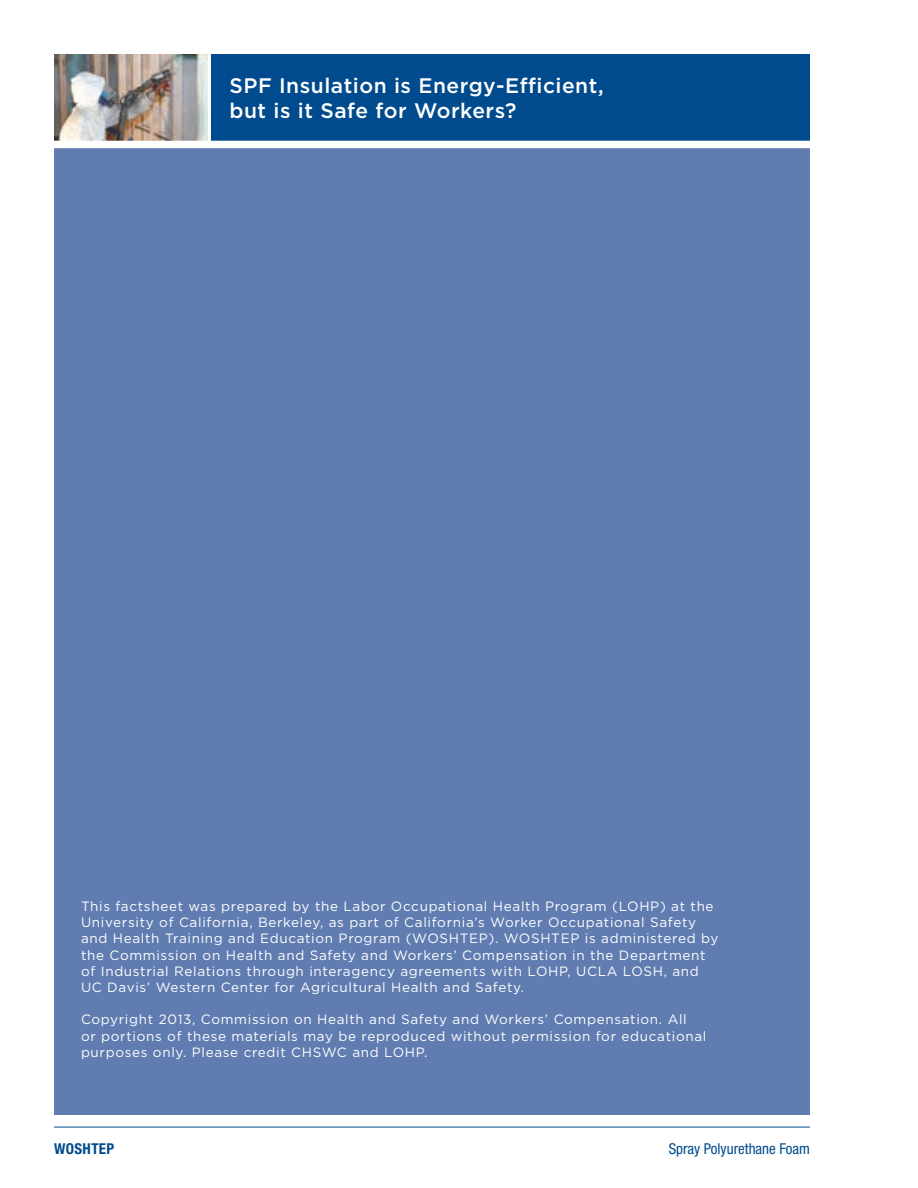
<style>
.page{position:relative;width:918px;height:1188px;background:#fff}
.page>*{position:absolute;margin:0;border:0;box-sizing:border-box;transform-origin:0 0}
.t1{font:500 21px/25.2px "Gotham";letter-spacing:.025em;color:#fff}
.t2{font:condensed 15px "Helvetica Neue LT Std";color:#004b8d}
.t3{font:700 condensed 15px "Helvetica Neue LT Std";letter-spacing:.025em;color:#004b8d}
.t4{font:13.5px/16.2px "Gotham";letter-spacing:.05em;color:#fff}
</style>
<div class="page">
<hr style="left:54px;top:1127px;width:756px;height:1px;background:#004b8d">
<div style="left:209px;top:54px;width:601px;height:87px;background:#004b8d"></div>
<img style="left:54px;top:54px;width:154px;height:87px">
<hr style="left:208px;top:54px;width:3px;height:87px;background:#fff">
<div style="left:54px;top:141px;width:756px;height:974px;background:#607cb0"></div>
<div style="left:54px;top:141px;width:756px;height:7px;background:#fff"></div>
<h1 class="t1" style="left:230px;top:73px;width:376px">SPF Insulation is Energy-Efficient, but is it Safe for Workers?</h1>
<p class="t4" style="left:81px;top:898px;width:639px">This factsheet was prepared by the Labor Occupational Health Program (LOHP) at the University of California, Berkeley, as part of California’s Worker Occupational Safety and Health Training and Education Program (WOSHTEP). WOSHTEP is administered by the Commission on Health and Safety and Workers’ Compensation in the Department of Industrial Relations through interagency agreements with LOHP, UCLA LOSH, and UC Davis’ Western Center for Agricultural Health and Safety.</p>
<p class="t4" style="left:81px;top:1011px;width:627px">Copyright 2013, Commission on Health and Safety and Workers’ Compensation. All<br>or portions of these materials may be reproduced without permission for educational purposes only. Please credit CHSWC and LOHP.</p>
<p class="t3" style="left:54px;top:1140px;width:62px">WOSHTEP</p>
<p class="t2" style="left:669px;top:1140px;width:143px">Spray Polyurethane Foam</p>
</div>
